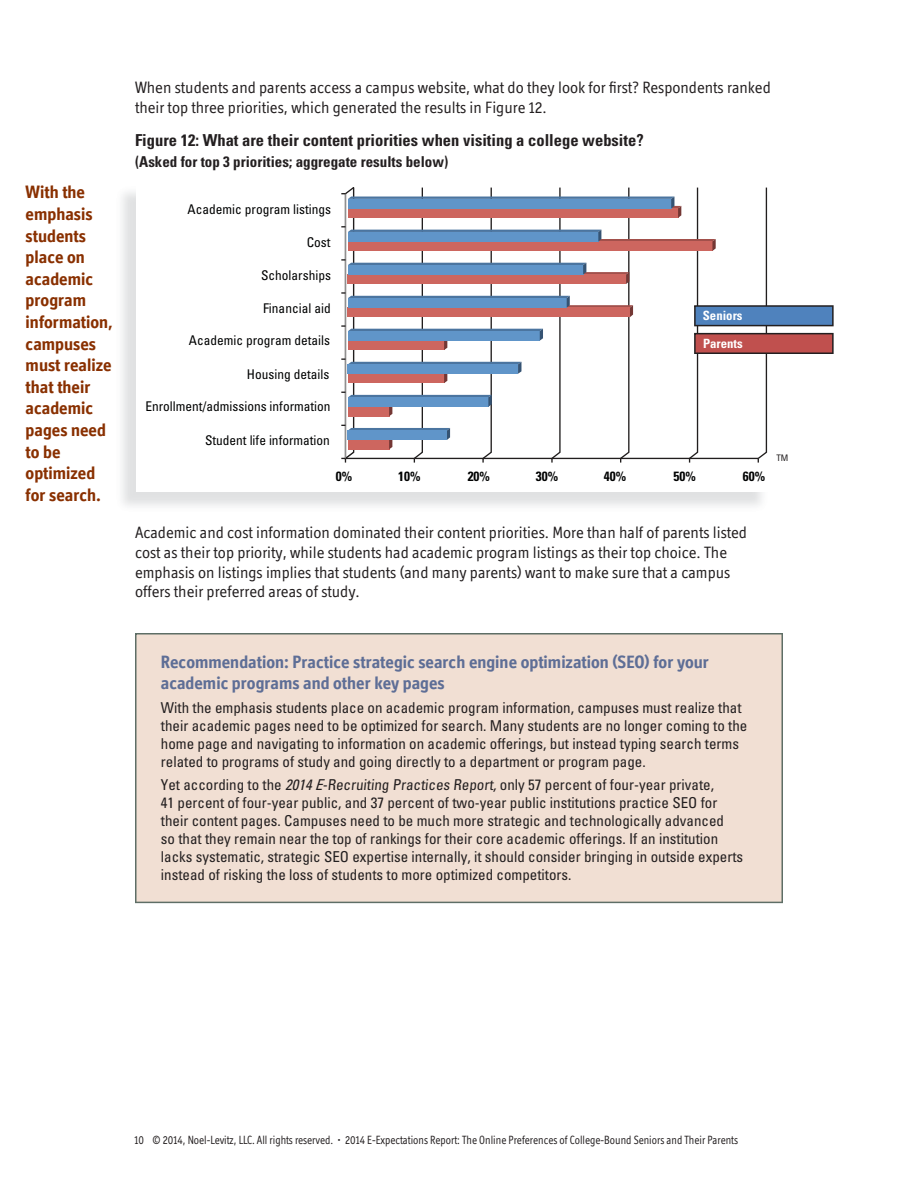
<style>
.page{position:relative;width:918px;height:1188px;background:#fff}
.page>*{position:absolute;margin:0;border:0;box-sizing:border-box;transform-origin:0 0}
.t1{font:700 18px/21.6px "Officina Display ITC";color:#893001}
.t2{font:700 18px/21.6px "Officina Display ITC";color:#5e6e96}
.t3{font:16.5px/19.8px "Officina Display ITC";color:#231f20}
.t4{font:700 condensed 16.5px "Univers";color:#231f20}
.t5{font:condensed 15px/18px "Univers";color:#231f20}
.t6{font:700 condensed 15px "Univers";color:#231f20}
.t7{font:condensed 13.35px "Univers";color:#010202}
.t8{font:700 condensed 13.35px "Univers";color:#010202}
.t9{font:700 condensed 12.75px/27.8px "Univers";color:#fff}
.t10{font:12px "Officina Display ITC";color:#231f20;scale:.9 1}
.t11{font:condensed 9px "Univers";color:#231f20}
.s1{font-style:italic}
</style>
<div class="page">
<svg style="left:341px;top:187px;width:493px;height:276px"></svg>
<div style="left:135px;top:633px;width:648px;height:270px;background:#f1dfd3"></div>
<p class="t1" style="left:26px;top:183px;width:89px">With the emphasis students place on academic program information, campuses must realize that their academic pages need to be optimized for search.</p>
<p class="t3" style="left:135px;top:79px;width:637px">When students and parents access a campus website, what do they look for first? Respondents ranked their top three priorities, which generated the results in Figure 12.</p>
<p class="t4" style="left:135px;top:134px;width:510px">Figure 12: What are their content priorities when visiting a college website?</p>
<p class="t6" style="left:135px;top:156px;width:315px">(Asked for top 3 priorities; aggregate results below)</p>
<p class="t7" style="left:188px;top:204px;width:145px">Academic program listings</p>
<p class="t7" style="left:307px;top:238px;width:25px">Cost</p>
<p class="t7" style="left:261px;top:270px;width:71px">Scholarships</p>
<p class="t7" style="left:263px;top:303px;width:69px">Financial aid</p>
<p class="t7" style="left:189px;top:336px;width:143px">Academic program details</p>
<p class="t7" style="left:247px;top:369px;width:84px">Housing details</p>
<p class="t7" style="left:145px;top:401px;width:187px">Enrollment/admissions information</p>
<p class="t7" style="left:205px;top:435px;width:127px">Student life information</p>
<p class="t9" style="left:703px;top:303px;width:41px">Seniors<br>Parents</p>
<p class="t8" style="left:336px;top:472px;width:18px">0%</p>
<p class="t8" style="left:398px;top:472px;width:24px">10%</p>
<p class="t8" style="left:468px;top:472px;width:24px">20%</p>
<p class="t8" style="left:536px;top:472px;width:24px">30%</p>
<p class="t8" style="left:604px;top:472px;width:24px">40%</p>
<p class="t8" style="left:674px;top:472px;width:24px">50%</p>
<p class="t8" style="left:743px;top:472px;width:24px">60%</p>
<p class="t11" style="left:776px;top:454px;width:13px">TM</p>
<p class="t3" style="left:135px;top:524px;width:614px">Academic and cost information dominated their content priorities. More than half of parents listed cost as their top priority, while students had academic program listings as their top choice. The emphasis on listings implies that students (and many parents) want to make sure that a campus offers their preferred areas of study.</p>
<p class="t2" style="left:161px;top:652px;width:550px">Recommendation: Practice strategic search engine optimization (SEO) for your academic programs and other key pages</p>
<p class="t5" style="left:161px;top:700px;width:588px">With the emphasis students place on academic program information, campuses must realize that their academic pages need to be optimized for search. Many students are no longer coming to the home page and navigating to information on academic offerings, but instead typing search terms related to programs of study and going directly to a department or program page.</p>
<p class="t5" style="left:161px;top:777px;width:584px">Yet according to the <span class="s1">2014 E</span>-Recruiting Practices Report, only 57 percent of four-year private,<br>41 percent of four-year public, and 37 percent of two-year public institutions practice SEO for their content pages. Campuses need to be much more strategic and technologically advanced<br>so that they remain near the top of rankings for their core academic offerings. If an institution lacks systematic, strategic SEO expertise internally, it should consider bringing in outside experts instead of risking the loss of students to more optimized competitors.</p>
<p class="t10" style="left:134px;top:1135px;width:672px">10 © 2014, Noel-Levitz, LLC. All rights reserved. • 2014 E-Expectations Report: The Online Preferences of College-Bound Seniors and Their Parents</p>
</div>
